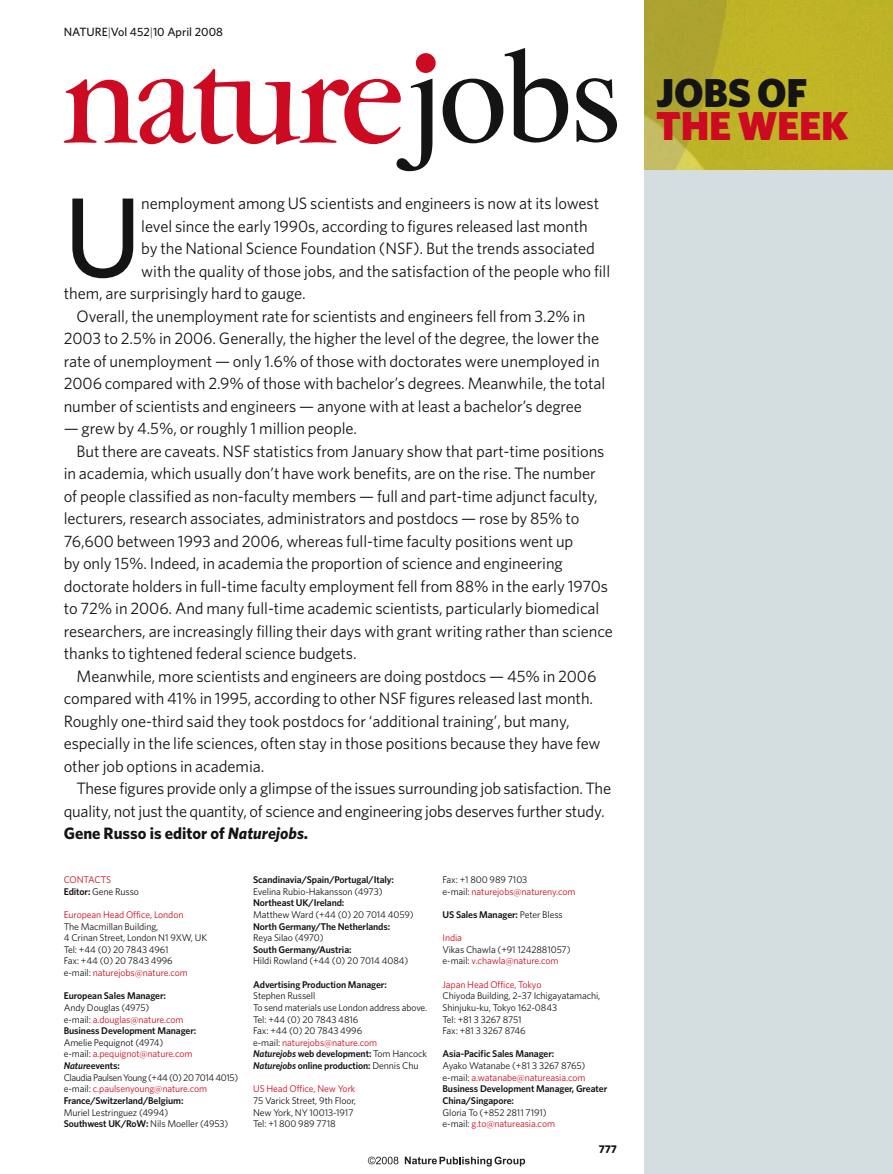
<style>
.page{position:relative;width:893px;height:1174px;background:#fff}
.page>*{position:absolute;margin:0;border:0;box-sizing:border-box;transform-origin:0 0}
.t1{font:500 113.4px "Whitney";color:#141414}
.t2{font:900 40.5px "Whitney";letter-spacing:-.005em;color:#cc0a21}
.t3{font:900 40.5px "Whitney";letter-spacing:-.005em;color:#141414}
.t4{font:16.5px "Whitney";letter-spacing:-.005em;color:#141414}
.t5{font:700 16.5px "Whitney";color:#141414}
.t6{font:500 12px "Whitney";color:#141414}
.t7{font:700 11.25px "Whitney";color:#141414}
.t8{font:9.75px/11.7px "Whitney";letter-spacing:-.01em;color:#141414}
.t9{font:600 9.75px/11.7px "Whitney";letter-spacing:-.01em;color:#141414}
.t10{font:9.75px "Whitney";letter-spacing:-.01em;color:#cc0a21}
.s1{font-weight:300}
.s2{font-style:italic}
.s3{color:#cc0a21}
.s4{font-weight:600}
.s5{font-weight:400}
.s6{font-weight:400;color:#cc0a21}
.s7{font-weight:600;font-style:italic}
</style>
<div class="page">
<div style="left:645px;top:159px;width:248px;height:1015px;background:#d4dddf"></div>
<svg style="left:443px;top:48px;width:125px;height:95px"></svg>
<svg style="left:576px;top:78px;width:41px;height:64px"></svg>
<div style="left:416px;top:53px;width:20px;height:20px;background:#cc0a21;border-radius:50%"></div>
<svg style="left:64px;top:69px;width:368px;height:102px"></svg>
<img style="left:645px;top:0;width:248px;height:169px">
<svg style="left:405px;top:1156px;width:120px;height:10px"></svg>
<svg style="left:368px;top:1156px;width:30px;height:8px"></svg>
<p class="t6" style="left:64px;top:27px;width:161px">NATURE<span class="s1">|</span>Vol 452<span class="s1">|</span>10 April 2008</p>
<h1 class="t1" style="left:64px;top:195px;width:80px">U</h1>
<p class="t4" style="left:141px;top:197px;width:459px">nemployment among US scientists and engineers is now at its lowest</p>
<p class="t4" style="left:141px;top:220px;width:448px">level since the early 1990s, according to figures released last month</p>
<p class="t4" style="left:141px;top:242px;width:455px">by the National Science Foundation (NSF). But the trends associated</p>
<p class="t4" style="left:141px;top:265px;width:470px">with the quality of those jobs, and the satisfaction of the people who fill</p>
<p class="t4" style="left:64px;top:287px;width:244px">them, are surprisingly hard to gauge.</p>
<p class="t4" style="left:77px;top:310px;width:510px">Overall, the unemployment rate for scientists and engineers fell from 3.2% in</p>
<p class="t4" style="left:64px;top:332px;width:537px">2003 to 2.5% in 2006. Generally, the higher the level of the degree, the lower the</p>
<p class="t4" style="left:64px;top:355px;width:538px">rate of unemployment — only 1.6% of those with doctorates were unemployed in</p>
<p class="t4" style="left:64px;top:377px;width:543px">2006 compared with 2.9% of those with bachelor’s degrees. Meanwhile, the total</p>
<p class="t4" style="left:64px;top:400px;width:520px">number of scientists and engineers — anyone with at least a bachelor’s degree</p>
<p class="t4" style="left:64px;top:422px;width:295px">— grew by 4.5%, or roughly 1 million people.</p>
<p class="t4" style="left:77px;top:445px;width:529px">But there are caveats. NSF statistics from January show that part-time positions</p>
<p class="t4" style="left:64px;top:467px;width:533px">in academia, which usually don’t have work benefits, are on the rise. The number</p>
<p class="t4" style="left:64px;top:490px;width:535px">of people classified as non-faculty members — full and part-time adjunct faculty,</p>
<p class="t4" style="left:64px;top:512px;width:517px">lecturers, research associates, administrators and postdocs — rose by 85% to</p>
<p class="t4" style="left:64px;top:535px;width:511px">76,600 between 1993 and 2006, whereas full-time faculty positions went up</p>
<p class="t4" style="left:64px;top:557px;width:501px">by only 15%. Indeed, in academia the proportion of science and engineering</p>
<p class="t4" style="left:64px;top:580px;width:546px">doctorate holders in full-time faculty employment fell from 88% in the early 1970s</p>
<p class="t4" style="left:64px;top:602px;width:537px">to 72% in 2006. And many full-time academic scientists, particularly biomedical</p>
<p class="t4" style="left:64px;top:625px;width:551px">researchers, are increasingly filling their days with grant writing rather than science</p>
<p class="t4" style="left:64px;top:647px;width:294px">thanks to tightened federal science budgets.</p>
<p class="t4" style="left:77px;top:670px;width:521px">Meanwhile, more scientists and engineers are doing postdocs — 45% in 2006</p>
<p class="t4" style="left:64px;top:692px;width:531px">compared with 41% in 1995, according to other NSF figures released last month.</p>
<p class="t4" style="left:64px;top:715px;width:507px">Roughly one-third said they took postdocs for ‘additional training’, but many,</p>
<p class="t4" style="left:64px;top:737px;width:538px">especially in the life sciences, often stay in those positions because they have few</p>
<p class="t4" style="left:64px;top:760px;width:202px">other job options in academia.</p>
<p class="t4" style="left:77px;top:782px;width:536px">These figures provide only a glimpse of the issues surrounding job satisfaction. The</p>
<p class="t4" style="left:64px;top:805px;width:542px">quality, not just the quantity, of science and engineering jobs deserves further study.</p>
<p class="t5" style="left:64px;top:827px;width:246px">Gene Russo is editor of <span class="s2">Naturejobs</span>.</p>
<p class="t8" style="left:64px;top:874px;width:77px"><span class="s3">CONTACTS<br></span><span class="s4">Editor:</span> Gene Russo</p>
<p class="t10" style="left:64px;top:911px;width:121px">European Head Office, London</p>
<p class="t8" style="left:64px;top:921px;width:145px">The Macmillan Building,<br>4 Crinan Street, London N1 9XW, UK<br>Tel: +44 (0) 20 7843 4961<br>Fax: +44 (0) 20 7843 4996<br>e-mail: <span class="s3">naturejobs@nature.com</span></p>
<p class="t9" style="left:64px;top:990px;width:104px">European Sales Manager:</p>
<p class="t9" style="left:64px;top:1002px;width:134px"><span class="s5">Andy Douglas (4975)<br>e-mail:</span> <span class="s6">a.douglas@nature.com<br></span>Business Development Manager:</p>
<p class="t8" style="left:64px;top:1037px;width:176px">Amelie Pequignot (4974)<br>e-mail: <span class="s3">a.pequignot@nature.com<br></span><span class="s7">Nature</span><span class="s4">events:<br></span>Claudia Paulsen Young (+44 (0) 20 7014 4015) e-mail: <span class="s3">c.paulsenyoung@nature.com<br></span><span class="s4">France/Switzerland/Belgium:</span></p>
<p class="t8" style="left:64px;top:1107px;width:166px">Muriel Lestringuez (4994)<br><span class="s4">Southwest UK/RoW:</span> Nils Moeller (4953)</p>
<p class="t9" style="left:253px;top:874px;width:142px">Scandinavia/Spain/Portugal/Italy:</p>
<p class="t8" style="left:253px;top:886px;width:131px">Evelina Rubio-Hakansson (4973)</p>
<p class="t9" style="left:253px;top:897px;width:93px">Northeast UK/Ireland:</p>
<p class="t8" style="left:253px;top:909px;width:162px">Matthew Ward (+44 (0) 20 7014 4059)</p>
<p class="t9" style="left:253px;top:921px;width:139px">North Germany/The Netherlands:</p>
<p class="t8" style="left:253px;top:932px;width:72px">Reya Silao (4970)</p>
<p class="t9" style="left:253px;top:944px;width:100px">South Germany/Austria:</p>
<p class="t8" style="left:253px;top:956px;width:157px">Hildi Rowland (+44 (0) 20 7014 4084)</p>
<p class="t9" style="left:253px;top:979px;width:135px">Advertising Production Manager:</p>
<p class="t8" style="left:253px;top:990px;width:176px">Stephen Russell<br>To send materials use London address above.<br>Tel: +44 (0) 20 7843 4816<br>Fax: +44 (0) 20 7843 4996<br>e-mail: <span class="s3">naturejobs@nature.com<br></span><span class="s7">Naturejobs</span> <span class="s4">web development:</span> Tom Hancock<br><span class="s7">Naturejobs</span> <span class="s4">online production:</span> Dennis Chu</p>
<p class="t10" style="left:253px;top:1085px;width:104px">US Head Office, New York</p>
<p class="t8" style="left:253px;top:1095px;width:104px">75 Varick Street, 9th Floor,<br>New York, NY 10013-1917<br>Tel: +1 800 989 7718</p>
<p class="t8" style="left:442px;top:874px;width:135px">Fax: +1 800 989 7103<br>e-mail: <span class="s3">naturejobs@natureny.com</span></p>
<p class="t9" style="left:442px;top:909px;width:122px">US Sales Manager: <span class="s5">Peter Bless</span></p>
<p class="t10" style="left:442px;top:934px;width:21px">India</p>
<p class="t8" style="left:442px;top:944px;width:130px">Vikas Chawla (+91 1242881057) e-mail: <span class="s3">v.chawla@nature.com</span></p>
<p class="t10" style="left:442px;top:980px;width:100px">Japan Head Office, Tokyo</p>
<p class="t8" style="left:442px;top:991px;width:159px">Chiyoda Building, 2–37 Ichigayatamachi,<br>Shinjuku-ku, Tokyo 162-0843<br>Tel: +81 3 3267 8751<br>Fax: +81 3 3267 8746</p>
<p class="t9" style="left:442px;top:1049px;width:113px">Asia-Pacific Sales Manager:</p>
<p class="t9" style="left:442px;top:1060px;width:166px"><span class="s5">Ayako Watanabe (+81 3 3267 8765) e-mail:</span> <span class="s6">a.watanabe@natureasia.com<br></span>Business Development Manager, Greater<br>China/Singapore:</p>
<p class="t8" style="left:442px;top:1107px;width:114px">Gloria To (+852 2811 7191) e-mail: <span class="s3">g.to@natureasia.com</span></p>
<p class="t7" style="left:599px;top:1144px;width:20px">777</p>
<h2 class="t3" style="left:656px;top:78px;width:153px">JOBS OF</h2>
<h2 class="t2" style="left:656px;top:111px;width:194px">THE WEEK</h2>
</div>
